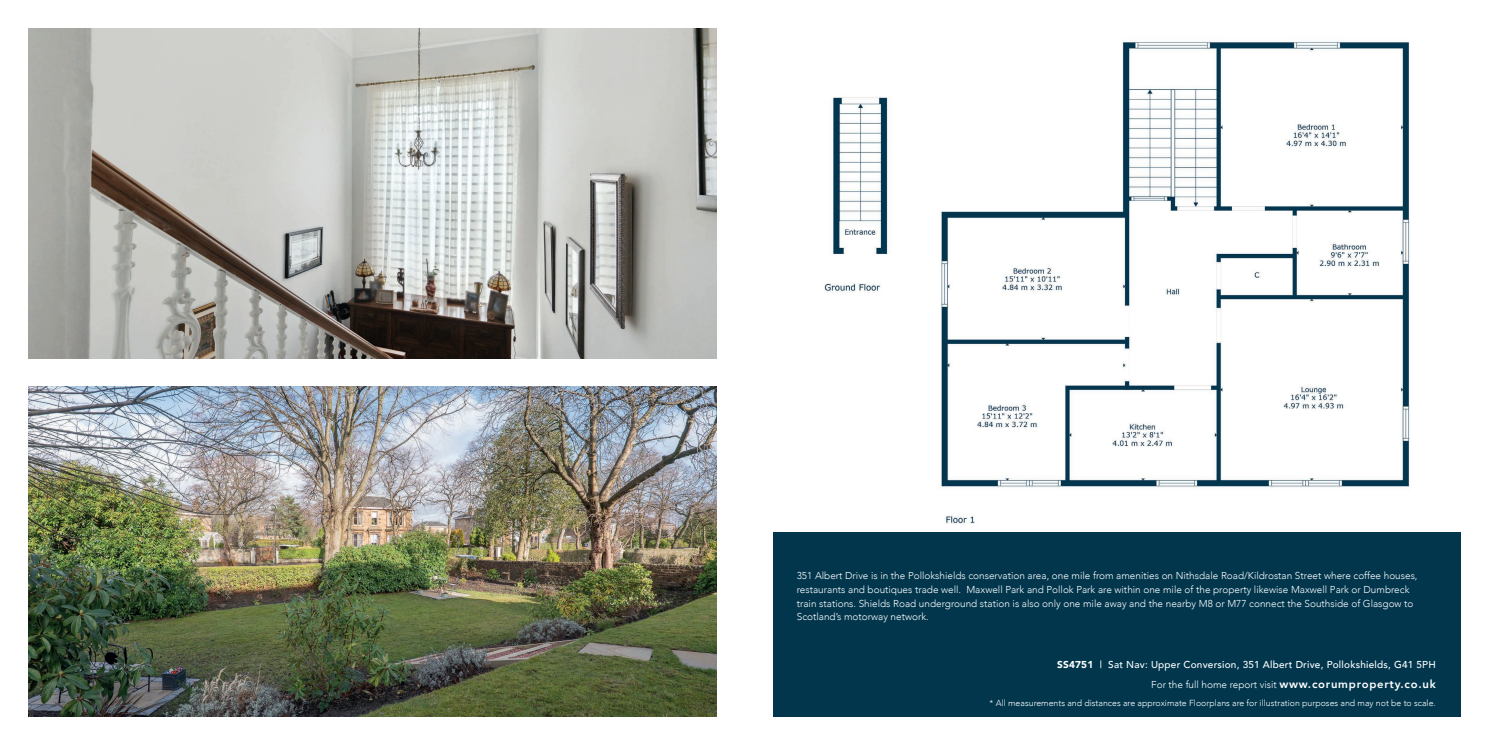
<style>
.page{position:relative;width:1489px;height:745px;background:#fff}
.page>*{position:absolute;margin:0;border:0;box-sizing:border-box;transform-origin:0 0}
.t1{font:300 10px/13.8px "Avenir";color:#fff}
.t2{font:500 10px "Avenir";letter-spacing:.02em;color:#fff}
.t3{font:300 8.75px "Avenir";color:#fff}
.s1{font-weight:900}
.s2{font-weight:800;font-size:11.25px}
</style>
<div class="page">
<div style="left:772px;top:531px;width:688px;height:185px;background:#01364d"></div>
<img style="left:824px;top:42px;width:586px;height:482px">
<img style="left:28px;top:386px;width:688px;height:330px">
<img style="left:28px;top:28px;width:688px;height:330px">
<p class="t1" style="left:796px;top:568px;width:622px">351 Albert Drive is in the Pollokshields conservation area, one mile from amenities on Nithsdale Road/Kildrostan Street where coffee houses, restaurants and boutiques trade well. Maxwell Park and Pollok Park are within one mile of the property likewise Maxwell Park or Dumbreck train stations. Shields Road underground station is also only one mile away and the nearby M8 or M77 connect the Southside of Glasgow to Scotland’s motorway network.</p>
<p class="t2" style="left:1057px;top:655px;width:380px"><span class="s1">SS4751</span> | Sat Nav: Upper Conversion, 351 Albert Drive, Pollokshields, G41 5PH</p>
<p class="t1" style="left:1151px;top:677px;width:286px">For the full home report visit <span class="s2">www.corumproperty.co.uk</span></p>
<p class="t3" style="left:989px;top:697px;width:448px">* All measurements and distances are approximate Floorplans are for illustration purposes and may not be to scale.</p>
</div>
